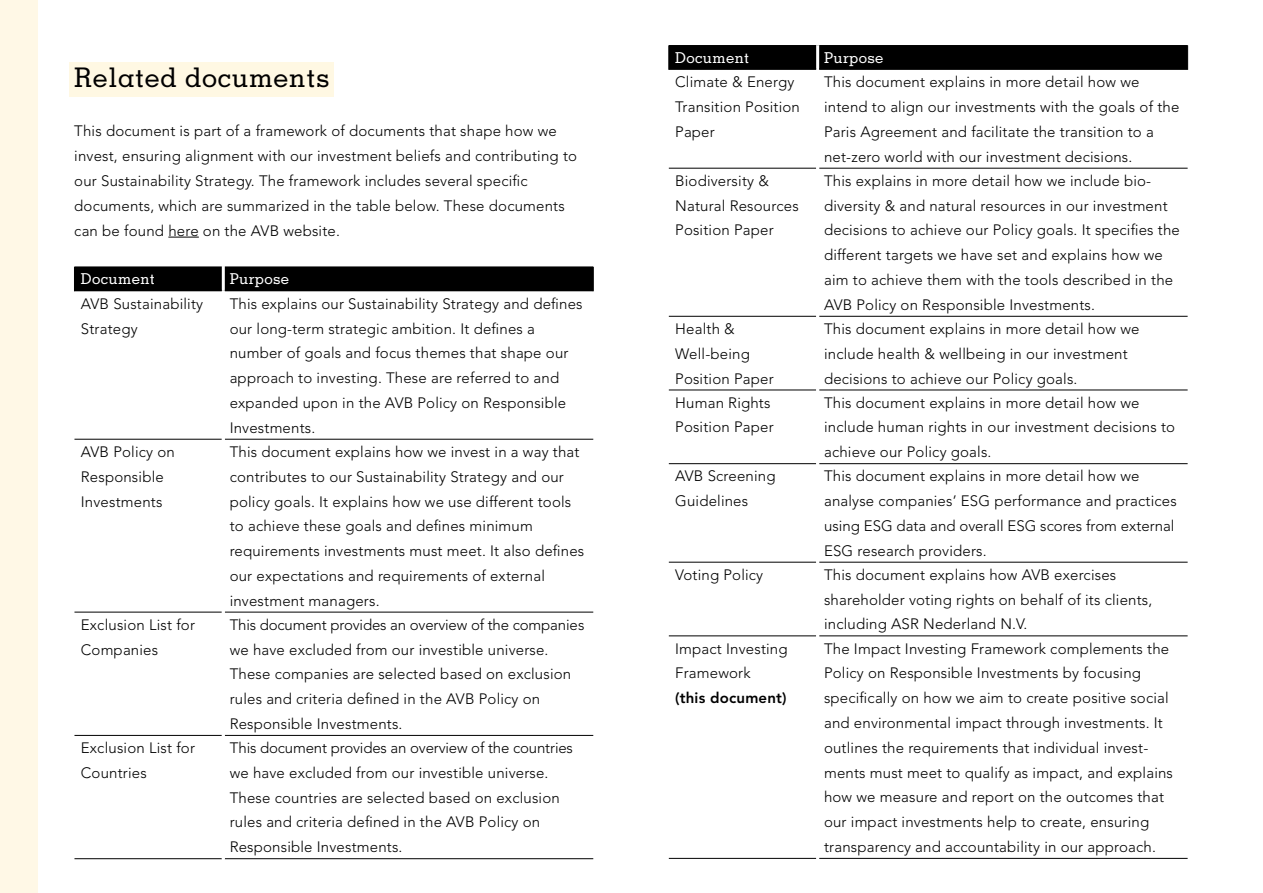
<style>
.page{position:relative;width:1263px;height:893px;background:#fff}
.page>*{position:absolute;margin:0;border:0;box-sizing:border-box;transform-origin:0 0}
.t1{font:500 27px "Memphis LT Std";letter-spacing:.025em;color:#000}
.t2{font:300 15px/24.8px "Avenir LT Std";letter-spacing:.01em;color:#000}
.t3{font:500 15px "Memphis LT Std";letter-spacing:.025em;color:#fff}
.t4{font:800 15px "Avenir LT Std";letter-spacing:.01em;color:#000}
</style>
<div class="page">
<div style="left:70px;top:63px;width:264px;height:34px;background:#fff8e3"></div>
<hr style="left:168px;top:237px;width:31px;height:1px;background:#000">
<div style="left:74px;top:267px;width:520px;height:24px;background:#000"></div>
<hr style="left:74px;top:439px;width:148px;height:1px;background:#000">
<hr style="left:225px;top:439px;width:368px;height:1px;background:#000">
<hr style="left:74px;top:612px;width:148px;height:1px;background:#000">
<hr style="left:225px;top:612px;width:368px;height:1px;background:#000">
<hr style="left:74px;top:735px;width:148px;height:1px;background:#000">
<hr style="left:225px;top:735px;width:368px;height:1px;background:#000">
<hr style="left:74px;top:858px;width:148px;height:1px;background:#000">
<hr style="left:225px;top:858px;width:368px;height:1px;background:#000">
<hr style="left:222px;top:267px;width:3px;height:24px;background:#fff">
<hr style="left:75px;top:290px;width:147px;height:1px;background:#000">
<hr style="left:225px;top:290px;width:368px;height:1px;background:#000">
<div style="left:668px;top:45px;width:520px;height:25px;background:#000"></div>
<hr style="left:669px;top:168px;width:147px;height:1px;background:#000">
<hr style="left:819px;top:168px;width:368px;height:1px;background:#000">
<hr style="left:669px;top:316px;width:147px;height:1px;background:#000">
<hr style="left:819px;top:316px;width:368px;height:1px;background:#000">
<hr style="left:669px;top:390px;width:147px;height:1px;background:#000">
<hr style="left:819px;top:390px;width:368px;height:1px;background:#000">
<hr style="left:669px;top:463px;width:147px;height:1px;background:#000">
<hr style="left:819px;top:463px;width:368px;height:1px;background:#000">
<hr style="left:669px;top:562px;width:147px;height:1px;background:#000">
<hr style="left:819px;top:562px;width:368px;height:1px;background:#000">
<hr style="left:669px;top:636px;width:147px;height:1px;background:#000">
<hr style="left:819px;top:636px;width:368px;height:1px;background:#000">
<hr style="left:669px;top:858px;width:147px;height:1px;background:#000">
<hr style="left:819px;top:858px;width:368px;height:1px;background:#000">
<hr style="left:816px;top:45px;width:3px;height:24px;background:#fff">
<hr style="left:816px;top:69px;width:3px;height:99px;background:#fff">
<hr style="left:669px;top:68px;width:147px;height:2px;background:#000">
<hr style="left:819px;top:68px;width:368px;height:2px;background:#000">
<div style="left:0;top:0;width:37px;height:893px;background:#fff8e6"></div>
<h1 class="t1" style="left:74px;top:61px;width:257px">Related documents</h1>
<p class="t2" style="left:74px;top:119px;width:504px">This document is part of a framework of documents that shape how we invest, ensuring alignment with our investment beliefs and contributing to our Sustainability Strategy. The framework includes several specific documents, which are summarized in the table below. These documents can be found here on the AVB website.</p>
<p class="t3" style="left:81px;top:270px;width:76px">Document</p>
<p class="t3" style="left:230px;top:270px;width:61px">Purpose</p>
<p class="t2" style="left:81px;top:291px;width:124px">AVB Sustainability<br>Strategy</p>
<p class="t2" style="left:230px;top:291px;width:354px">This explains our Sustainability Strategy and defines our long-term strategic ambition. It defines a number of goals and focus themes that shape our approach to investing. These are referred to and expanded upon in the AVB Policy on Responsible Investments.</p>
<p class="t2" style="left:81px;top:439px;width:95px">AVB Policy on<br>Responsible<br>Investments</p>
<p class="t2" style="left:230px;top:439px;width:356px">This document explains how we invest in a way that contributes to our Sustainability Strategy and our policy goals. It explains how we use different tools to achieve these goals and defines minimum requirements investments must meet. It also defines our expectations and requirements of external investment managers.</p>
<p class="t2" style="left:81px;top:612px;width:116px">Exclusion List for<br>Companies</p>
<p class="t2" style="left:230px;top:612px;width:356px">This document provides an overview of the companies we have excluded from our investible universe.<br>These companies are selected based on exclusion rules and criteria defined in the AVB Policy on Responsible Investments.</p>
<p class="t2" style="left:81px;top:736px;width:116px">Exclusion List for<br>Countries</p>
<p class="t2" style="left:230px;top:736px;width:345px">This document provides an overview of the countries we have excluded from our investible universe.<br>These countries are selected based on exclusion rules and criteria defined in the AVB Policy on Responsible Investments.</p>
<p class="t3" style="left:675px;top:48px;width:76px">Document</p>
<p class="t3" style="left:824px;top:48px;width:61px">Purpose</p>
<p class="t2" style="left:675px;top:70px;width:126px">Climate &amp; Energy<br>Transition Position<br>Paper</p>
<p class="t2" style="left:824px;top:70px;width:357px">This document explains in more detail how we intend to align our investments with the goals of the Paris Agreement and facilitate the transition to a net-zero world with our investment decisions.</p>
<p class="t2" style="left:675px;top:168px;width:125px">Biodiversity &amp;<br>Natural Resources<br>Position Paper</p>
<p class="t2" style="left:824px;top:168px;width:357px">This explains in more detail how we include bio&shy;diversity &amp; and natural resources in our investment decisions to achieve our Policy goals. It specifies the different targets we have set and explains how we aim to achieve them with the tools described in the AVB Policy on Responsible Investments.</p>
<p class="t2" style="left:675px;top:316px;width:100px">Health &amp;<br>Well-being<br>Position Paper</p>
<p class="t2" style="left:824px;top:316px;width:317px">This document explains in more detail how we include health &amp; wellbeing in our investment decisions to achieve our Policy goals.</p>
<p class="t2" style="left:675px;top:390px;width:100px">Human Rights<br>Position Paper</p>
<p class="t2" style="left:824px;top:390px;width:353px">This document explains in more detail how we include human rights in our investment decisions to achieve our Policy goals.</p>
<p class="t2" style="left:675px;top:464px;width:102px">AVB Screening<br>Guidelines</p>
<p class="t2" style="left:824px;top:464px;width:354px">This document explains in more detail how we analyse companies’ ESG performance and practices using ESG data and overall ESG scores from external ESG research providers.</p>
<p class="t2" style="left:675px;top:562px;width:90px">Voting Policy</p>
<p class="t2" style="left:824px;top:562px;width:330px">This document explains how AVB exercises shareholder voting rights on behalf of its clients, including ASR Nederland N.V.</p>
<p class="t2" style="left:675px;top:636px;width:114px">Impact Investing<br>Framework</p>
<p class="t4" style="left:675px;top:689px;width:113px">(this document)</p>
<p class="t2" style="left:824px;top:636px;width:350px">The Impact Investing Framework complements the Policy on Responsible Investments by focusing specifically on how we aim to create positive social and environmental impact through investments. It outlines the requirements that individual invest&shy;ments must meet to qualify as impact, and explains how we measure and report on the outcomes that our impact investments help to create, ensuring transparency and accountability in our approach.</p>
</div>
